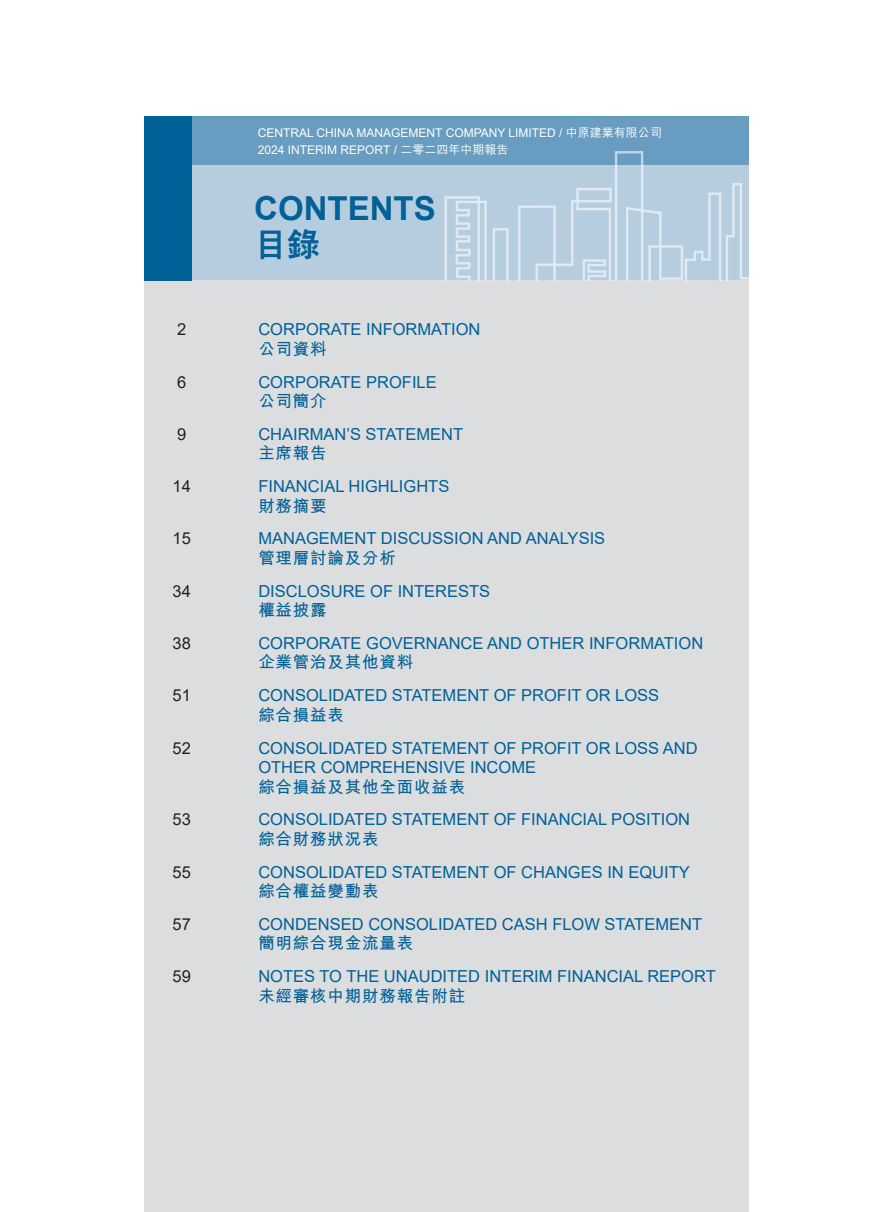
<style>
.page{position:relative;width:893px;height:1212px;background:#fff}
.page>*{position:absolute;margin:0;border:0;box-sizing:border-box;transform-origin:0 0}
.t1{font:700 33px "Arial";color:#006198}
.t2{font:800 33px "M Hei HK";color:#006198}
.t3{font:16.5px/19.5px "Arial";color:#006198}
.t4{font:700 16.5px "M Hei HK";letter-spacing:.05em;color:#006198}
.t5{font:16.5px "Arial";color:#231f20}
.t6{font:12px "Arial";color:#fff}
.t7{font:500 12px "M Hei HK";color:#fff}
.s1{font-family:"M Hei HK";font-weight:500}
</style>
<div class="page">
<div style="left:145px;top:280px;width:604px;height:932px;background:#dcdddf"></div>
<div style="left:192px;top:116px;width:557px;height:49px;background:#689cc0"></div>
<div style="left:145px;top:165px;width:604px;height:115px;background:#b6cde0"></div>
<div style="left:145px;top:116px;width:47px;height:164px;background:#006198"></div>
<img style="left:444px;top:151px;width:305px;height:129px">
<p class="t6" style="left:258px;top:124px;width:406px">CENTRAL CHINA MANAGEMENT COMPANY LIMITED / <span class="s1">中原建業有限公司</span></p>
<p class="t7" style="left:258px;top:141px;width:252px">2024 INTERIM REPORT / 二零二四年中期報告</p>
<h1 class="t1" style="left:254px;top:185px;width:183px">CONTENTS</h1>
<h1 class="t2" style="left:254px;top:228px;width:68px">目錄</h1>
<p class="t5" style="left:177px;top:318px;width:11px">2</p>
<p class="t3" style="left:258px;top:320px;width:224px">CORPORATE INFORMATION</p>
<p class="t4" style="left:258px;top:337px;width:70px">公司資料</p>
<p class="t5" style="left:177px;top:370px;width:11px">6</p>
<p class="t3" style="left:258px;top:372px;width:180px">CORPORATE PROFILE</p>
<p class="t4" style="left:258px;top:389px;width:70px">公司簡介</p>
<p class="t5" style="left:177px;top:423px;width:11px">9</p>
<p class="t3" style="left:258px;top:424px;width:206px">CHAIRMAN’S STATEMENT</p>
<p class="t4" style="left:258px;top:441px;width:70px">主席報告</p>
<p class="t5" style="left:173px;top:475px;width:20px">14</p>
<p class="t3" style="left:258px;top:476px;width:193px">FINANCIAL HIGHLIGHTS</p>
<p class="t4" style="left:258px;top:494px;width:70px">財務摘要</p>
<p class="t5" style="left:173px;top:527px;width:20px">15</p>
<p class="t3" style="left:258px;top:529px;width:348px">MANAGEMENT DISCUSSION AND ANALYSIS</p>
<p class="t4" style="left:258px;top:546px;width:139px">管理層討論及分析</p>
<p class="t5" style="left:173px;top:579px;width:20px">34</p>
<p class="t3" style="left:258px;top:581px;width:233px">DISCLOSURE OF INTERESTS</p>
<p class="t4" style="left:258px;top:598px;width:70px">權益披露</p>
<p class="t5" style="left:173px;top:632px;width:20px">38</p>
<p class="t3" style="left:258px;top:633px;width:446px">CORPORATE GOVERNANCE AND OTHER INFORMATION</p>
<p class="t4" style="left:258px;top:650px;width:157px">企業管治及其他資料</p>
<p class="t5" style="left:173px;top:684px;width:20px">51</p>
<p class="t3" style="left:258px;top:685px;width:402px">CONSOLIDATED STATEMENT OF PROFIT OR LOSS</p>
<p class="t4" style="left:258px;top:703px;width:87px">綜合損益表</p>
<p class="t5" style="left:173px;top:736px;width:20px">52</p>
<p class="t3" style="left:258px;top:738px;width:441px">CONSOLIDATED STATEMENT OF PROFIT OR LOSS AND<br>OTHER COMPREHENSIVE INCOME</p>
<p class="t4" style="left:258px;top:774px;width:209px">綜合損益及其他全面收益表</p>
<p class="t5" style="left:173px;top:808px;width:20px">53</p>
<p class="t3" style="left:258px;top:810px;width:433px">CONSOLIDATED STATEMENT OF FINANCIAL POSITION</p>
<p class="t4" style="left:258px;top:827px;width:122px">綜合財務狀況表</p>
<p class="t5" style="left:173px;top:860px;width:20px">55</p>
<p class="t3" style="left:258px;top:862px;width:433px">CONSOLIDATED STATEMENT OF CHANGES IN EQUITY</p>
<p class="t4" style="left:258px;top:879px;width:122px">綜合權益變動表</p>
<p class="t5" style="left:173px;top:913px;width:20px">57</p>
<p class="t3" style="left:258px;top:914px;width:445px">CONDENSED CONSOLIDATED CASH FLOW STATEMENT</p>
<p class="t4" style="left:258px;top:931px;width:157px">簡明綜合現金流量表</p>
<p class="t5" style="left:173px;top:965px;width:20px">59</p>
<p class="t3" style="left:258px;top:966px;width:459px">NOTES TO THE UNAUDITED INTERIM FINANCIAL REPORT</p>
<p class="t4" style="left:258px;top:983px;width:209px">未經審核中期財務報告附註</p>
</div>
